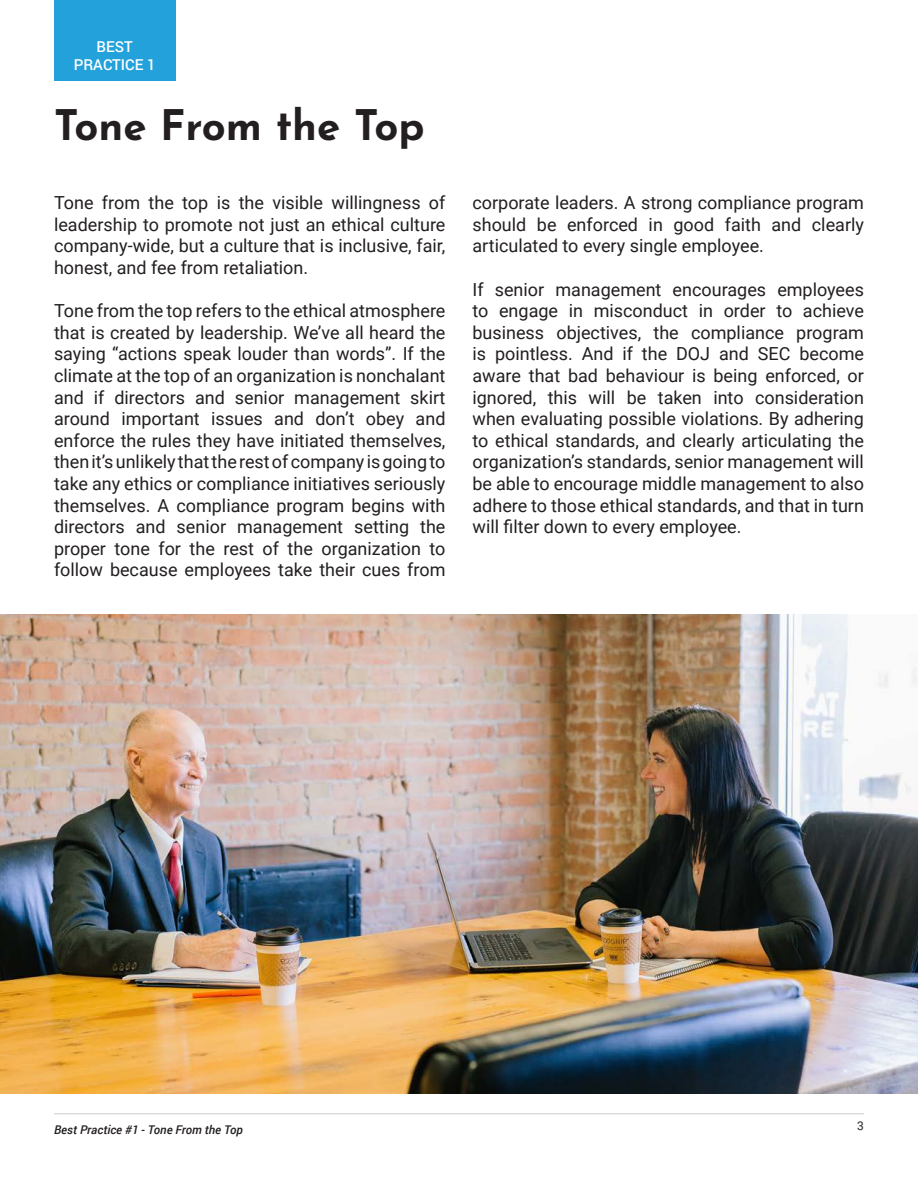
<style>
.page{position:relative;width:918px;height:1188px;background:#fff}
.page>*{position:absolute;margin:0;border:0;box-sizing:border-box;transform-origin:0 0}
.t1{font:700 42px "Josefin Sans";color:#231f20}
.t2{font:18px/21.6px "Roboto";color:#231f20;text-align:justify}
.t3{font:500 15px/18px "Roboto";color:#fff;text-align:center}
.t4{font:italic 500 12px "Roboto";color:#231f20}
.t5{font:12px "Roboto";color:#231f20}
</style>
<div class="page">
<hr style="left:54px;top:1113px;width:810px;height:1px;background:#cdcaca">
<div style="left:54px;top:0;width:122px;height:81px;background:#22a1db"></div>
<img style="left:0;top:614px;width:918px;height:480px">
<p class="t3" style="left:74px;top:37px;width:84px">BEST<br>PRACTICE 1</p>
<p class="t1" style="left:54px;top:93px;width:372px">Tone From the Top</p>
<p class="t2" style="left:54px;top:191px;width:393px">Tone from the top is the visible willingness of leadership to promote not just an ethical culture company-wide, but a culture that is inclusive, fair, honest, and fee from retaliation.</p>
<p class="t2" style="left:54px;top:299px;width:393px">Tone from the top refers to the ethical atmosphere that is created by leadership. We’ve all heard the saying “actions speak louder than words”. If the climate at the top of an organization is nonchalant and if directors and senior management skirt around important issues and don’t obey and enforce the rules they have initiated themselves, then it’s unlikely that the rest of company is going to take any ethics or compliance initiatives seriously themselves. A compliance program begins with directors and senior management setting the proper tone for the rest of the organization to follow because employees take their cues from</p>
<p class="t2" style="left:472px;top:191px;width:393px">corporate leaders. A strong compliance program should be enforced in good faith and clearly articulated to every single employee.</p>
<p class="t2" style="left:472px;top:278px;width:393px">If senior management encourages employees to engage in misconduct in order to achieve business objectives, the compliance program is pointless. And if the DOJ and SEC become aware that bad behaviour is being enforced, or ignored, this will be taken into consideration when evaluating possible violations. By adhering to ethical standards, and clearly articulating the organization’s standards, senior management will be able to encourage middle management to also adhere to those ethical standards, and that in turn will filter down to every employee.</p>
<p class="t4" style="left:54px;top:1121px;width:190px">Best Practice #1 - Tone From the Top</p>
<p class="t5" style="left:857px;top:1118px;width:8px">3</p>
</div>
